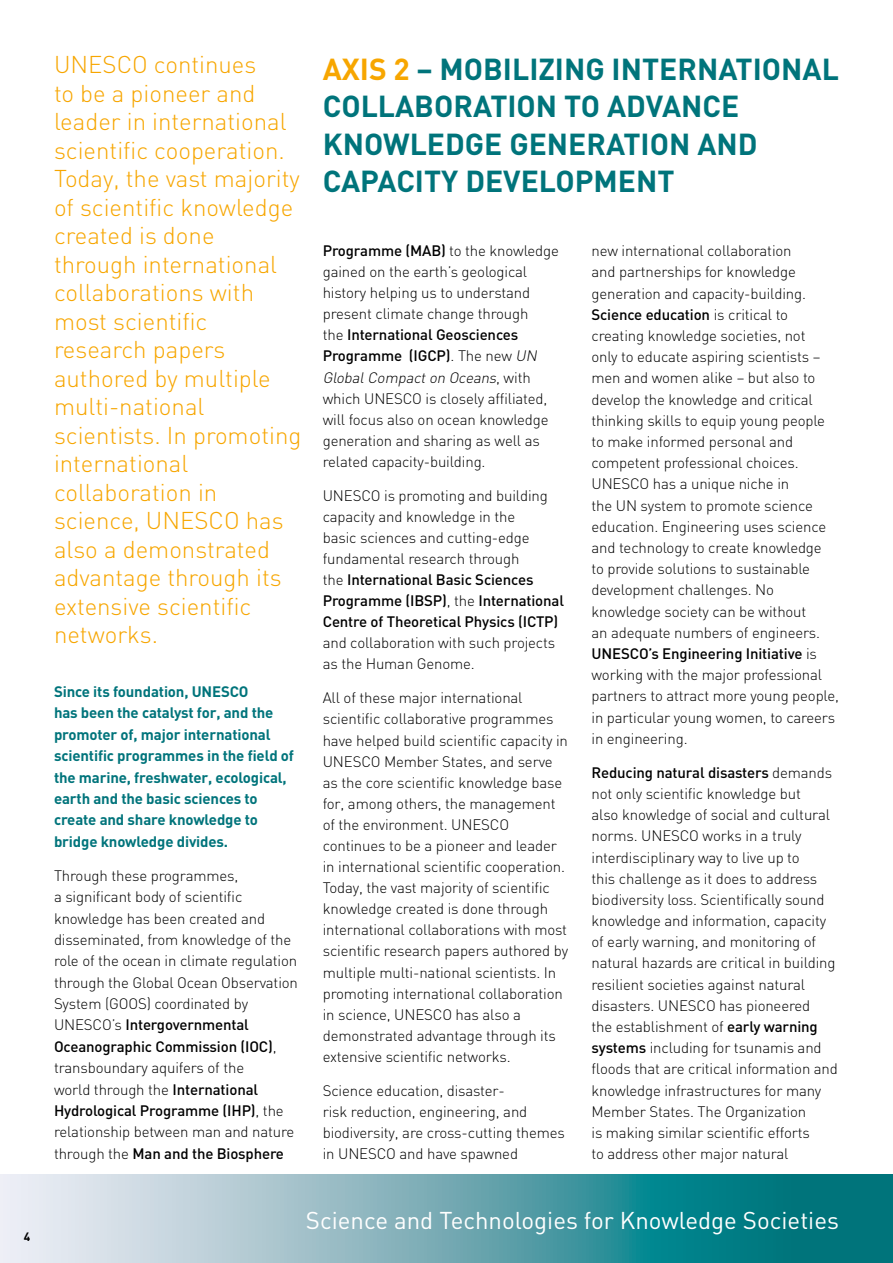
<style>
.page{position:relative;width:893px;height:1263px;background:#fff}
.page>*{position:absolute;margin:0;border:0;box-sizing:border-box;transform-origin:0 0}
.t1{font:700 30px/37.7px "DIN";color:#00747b}
.t2{font:300 24px/28.5px "DIN";color:#f7a600}
.t3{font:24px "DIN";color:#fff}
.t4{font:300 15px/21.1px "DIN";letter-spacing:-.01em;color:#000}
.t5{font:700 15px/21.3px "DIN";letter-spacing:-.01em;color:#00747b}
.t6{font:700 12px "DIN";color:#000}
.s1{font-weight:500}
.s2{color:#f7a600}
.s3{font-style:italic}
</style>
<div class="page">
<svg style="left:0;top:1175px;width:893px;height:88px;background:#6eabb4"></svg>
<p class="t6" style="left:24px;top:1229px;width:8px">4</p>
<p class="t2" style="left:54px;top:50px;width:249px">UNESCO continues<br>to be a pioneer and leader in international scientific cooperation.<br>Today, the vast majority of scientific knowledge created is done through international collaborations with most scientific research papers authored by multiple multi-national scientists. In promoting international collaboration in science, UNESCO has also a demonstrated advantage through its extensive scientific networks.</p>
<p class="t5" style="left:54px;top:680px;width:242px">Since its foundation, UNESCO<br>has been the catalyst for, and the promoter of, major international scientific programmes in the field of the marine, freshwater, ecological, earth and the basic sciences to create and share knowledge to bridge knowledge divides.</p>
<p class="t4" style="left:54px;top:865px;width:246px">Through these programmes,<br>a significant body of scientific knowledge has been created and disseminated, from knowledge of the role of the ocean in climate regulation through the Global Ocean Observation System (GOOS) coordinated by UNESCO’s <span class="s1">Intergovernmental Oceanographic Commission (IOC)</span>, transboundary aquifers of the<br>world through the <span class="s1">International Hydrological Programme (IHP)</span>, the relationship between man and nature through the <span class="s1">Man and the Biosphere</span></p>
<h1 class="t1" style="left:323px;top:49px;width:460px"><span class="s2">Axis 2</span> – Mobilizing internationa</h1>
<h1 class="t1" style="left:822px;top:49px;width:19px">l</h1>
<h1 class="t1" style="left:323px;top:86px;width:360px">co llaboration to advance know</h1>
<h1 class="t1" style="left:323px;top:124px;width:436px;text-indent:264px">ration an d capacity development</h1>
<h1 class="t1" style="left:410px;top:124px;width:139px">ledge gene</h1>
<p class="t4" style="left:323px;top:240px;width:238px"><span class="s1">Programme (MAB)</span> to the knowledge gained on the earth’s geological history helping us to understand present climate change through<br>the <span class="s1">International Geosciences<br>Programme (IGCP)</span>. The new <span class="s3">UN<br>GlobalCompacton Oceans</span>, w i t h which UNESCO is closely affiliated, will focus also on ocean knowledge generation and sharing as well as related capacity-building.</p>
<p class="t4" style="left:323px;top:485px;width:243px">UNESCO is promoting and building capacity and knowledge in the<br>basic sciences and cutting-edge fundamental research through<br>the <span class="s1">International Basic Sciences Programme (IBSP)</span>, the <span class="s1">International Centre of Theoretical Physics (ICTP)</span></p>
<p class="t4" style="left:323px;top:632px;width:234px">and collaboration with such projects as the Human Genome.</p>
<p class="t4" style="left:323px;top:687px;width:247px">All of these major international scientific collaborative programmes have helped build scientific capacity in UNESCO Member States, and serve as the core scientific knowledge base for, among others, the management of the environment. UNESCO continues to be a pioneer and leader in international scientific cooperation.<br>Today, the vast majority of scientific knowledge created is done through international collaborations with most scientific research papers authored by multiple multi-national scientists. In promoting international collaboration in science, UNESCO has also a demonstrated advantage through its extensive scientific networks.</p>
<p class="t4" style="left:323px;top:1079px;width:244px">Science education, disaster-<br>risk reduction, engineering, and biodiversity, are cross-cutting themes in UNESCO and have spawned</p>
<p class="t4" style="left:591px;top:240px;width:249px">new international collaboration<br>and partnerships for knowledge generation and capacity-building.<br><span class="s1">Science education</span> is critical to creating knowledge societies, not<br>only to educate aspiring scientists – men and women alike – but also to develop the knowledge and critical thinking skills to equip young people to make informed personal and competent professional choices.<br>UNESCO has a unique niche in<br>the UN system to promote science education. Engineering uses science and technology to create knowledge<br>to provide solutions to sustainable development challenges. No knowledge society can be without<br>an adequate numbers of engineers.<br><span class="s1">UNESCO’s Engineering Initiative</span> is working with the major professional partners to attract more young people, in particular young women, to careers in engineering.</p>
<p class="t4" style="left:591px;top:761px;width:248px"><span class="s1">Reducing natural disasters</span> demands not only scientific knowledge but<br>also knowledge of social and cultural norms. UNESCO works in a truly interdisciplinary way to live up to<br>this challenge as it does to address biodiversity loss. Scientifically sound knowledge and information, capacity of early warning, and monitoring of natural hazards are critical in building resilient societies against natural disasters. UNESCO has pioneered<br>the establishment of <span class="s1">early warning systems</span> including for tsunamis and floods that are critical information and knowledge infrastructures for many Member States. The Organization<br>is making similar scientific efforts<br>to address other major natural</p>
<h2 class="t3" style="left:306px;top:1205px;width:535px">Science and Technologies for Knowledge Societies</h2>
</div>
